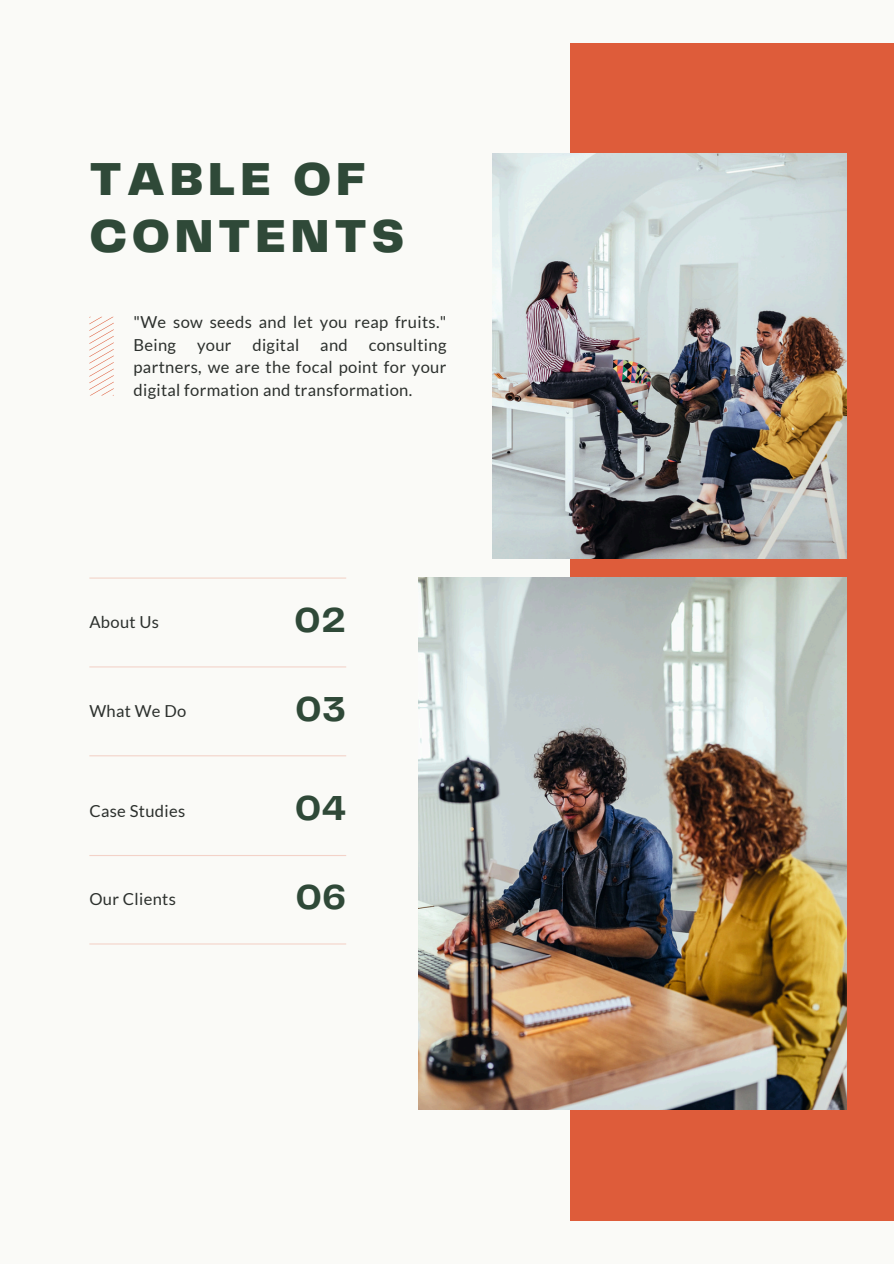
<style>
.page{position:relative;width:894px;height:1264px;background:#fff}
.page>*{position:absolute;margin:0;border:0;box-sizing:border-box;transform-origin:0 0}
.t1{font:900 48px/57.3px "Telegraf";letter-spacing:.1em;color:#2f4938}
.t2{font:700 36px "Telegraf";letter-spacing:.02em;color:#2f4938}
.t3{font:16.5px/22.5px "Lato";letter-spacing:.02em;color:#2c302d}
</style>
<div class="page">
<div style="left:0;top:0;width:893px;height:1263px;background:#fafaf7"></div>
<div style="left:570px;top:43px;width:323px;height:1177px;background:#de5c3a"></div>
<img style="left:418px;top:577px;width:428px;height:532px">
<img style="left:492px;top:153px;width:354px;height:405px">
<svg style="left:89px;top:317px;width:25px;height:78px"></svg>
<hr style="left:89px;top:577px;width:257px;height:1px;background:#de5c3a">
<hr style="left:89px;top:666px;width:257px;height:1px;background:#de5c3a">
<hr style="left:89px;top:755px;width:257px;height:1px;background:#de5c3a">
<hr style="left:89px;top:943px;width:257px;height:1px;background:#de5c3a">
<hr style="left:89px;top:855px;width:257px;height:1px;background:#de5c3a">
<p class="t1" style="left:89px;top:153px;width:316px">TABLE OF<br>CONTENTS</p>
<h1 class="t3" style="left:133px;top:310px;width:314px">"We sow seeds and let you reap fruits."<br>Being</h1>
<h1 class="t3" style="left:133px;top:333px;width:314px;text-align:justify;text-indent:235px">consulting partners, we are the focal point for your digital formation and transformation.</h1>
<h1 class="t3" style="left:197px;top:333px;width:36px">your</h1>
<h1 class="t3" style="left:252px;top:333px;width:48px">digital</h1>
<h1 class="t3" style="left:320px;top:333px;width:29px">and</h1>
<p class="t3" style="left:89px;top:610px;width:71px">About Us</p>
<p class="t3" style="left:89px;top:699px;width:99px">What We Do</p>
<p class="t2" style="left:294px;top:604px;width:53px">02</p>
<p class="t2" style="left:295px;top:693px;width:52px">03</p>
<p class="t3" style="left:89px;top:799px;width:97px">Case Studies</p>
<p class="t2" style="left:295px;top:793px;width:53px">04</p>
<p class="t3" style="left:89px;top:887px;width:88px">Our Clients</p>
<p class="t2" style="left:295px;top:881px;width:52px">06</p>
</div>
